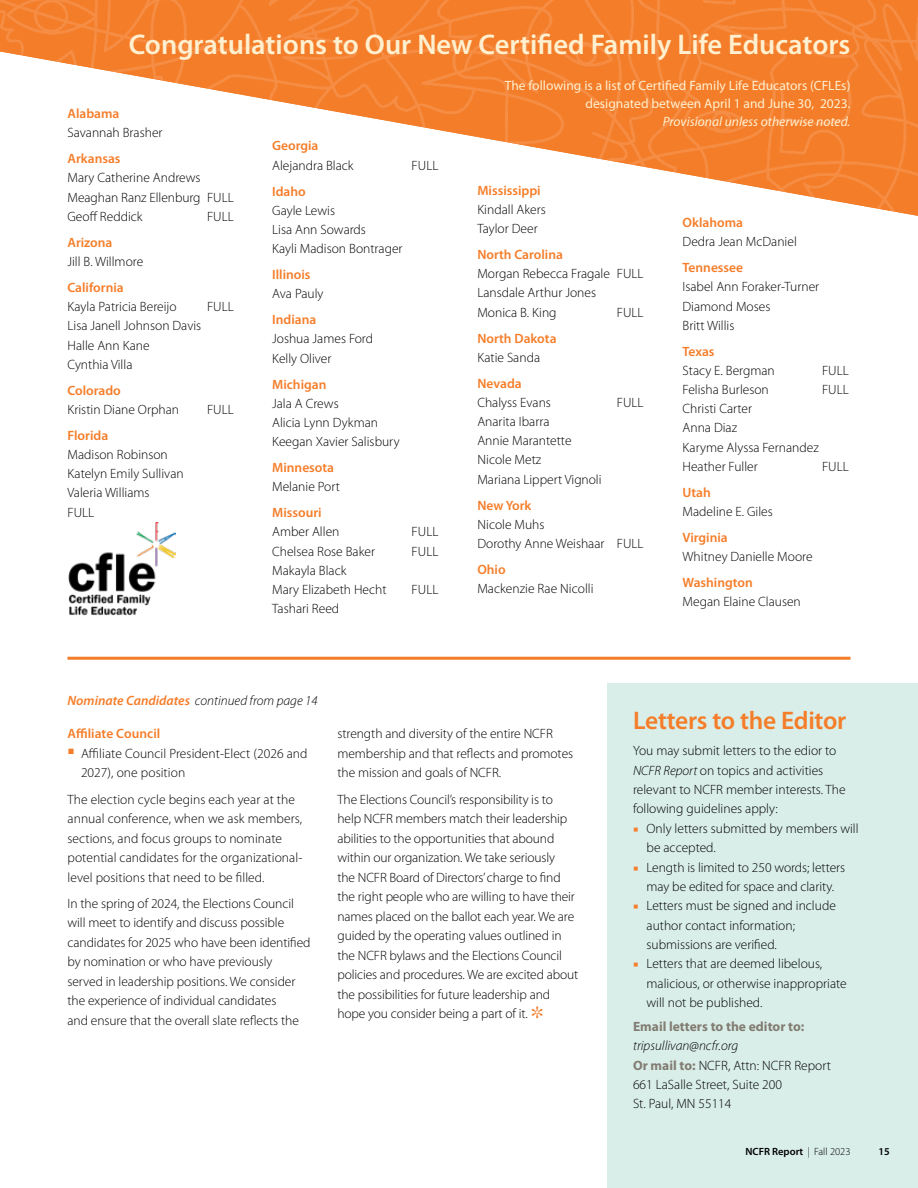
<style>
.page{position:relative;width:918px;height:1188px;background:#fff}
.page>*{position:absolute;margin:0;border:0;box-sizing:border-box;transform-origin:0 0}
.t1{font:600 28.5px "Myriad Pro";color:#fff0d0}
.t2{font:600 25.5px "Myriad Pro";letter-spacing:-.01em;color:#f57d29}
.t3{font:300 13.5px/19.2px "Myriad Pro";color:#000}
.t4{font:600 13.5px "Myriad Pro";color:#f57d29}
.t5{font:13.5px/18px "Myriad Pro";color:#fff0d0;text-align:right}
.t6{font:italic 300 13.5px "Myriad Pro";color:#000}
.t7{font:italic 13.5px "Myriad Pro";color:#fff0d0}
.t8{font:700 13.5px "Myriad Pro";color:#827c72}
.t9{font:600 10.5px "Myriad Pro";color:#000}
.s1{font-weight:600;color:#f57d29}
.s2{font-family:"Minion Pro";font-weight:400;font-size:18.3px;color:#f57d29}
.s3{font-style:italic}
.s4{font-family:"Minion Pro";font-weight:400;color:#f57d29}
.s5{font-weight:700;color:#827c72}
.s6{font-weight:300}
</style>
<div class="page">
<img style="left:0;top:0;width:918px;height:216px">
<div style="left:608px;top:684px;width:310px;height:504px;background:#d9eee8"></div>
<hr style="left:68px;top:657px;width:782px;height:3px;background:#f57d29">
<img style="left:68px;top:522px;width:107px;height:94px">
<h1 class="t1" style="left:129px;top:26px;width:723px">Congratulations to Our New Certified Family Life Educators</h1>
<p class="t5" style="left:505px;top:76px;width:347px">The following is a list of Certified Family Life Educators (CFLEs) designated between April 1 and June 30, 2023.</p>
<p class="t7" style="left:663px;top:113px;width:189px">Provisional unless otherwise noted.</p>
<p class="t4" style="left:68px;top:105px;width:53px">Alabama</p>
<p class="t3" style="left:68px;top:123px;width:97px">Savannah Brasher</p>
<p class="t4" style="left:68px;top:150px;width:55px">Arkansas</p>
<p class="t3" style="left:68px;top:168px;width:168px">Mary Catherine Andrews<br>Meaghan Ranz Ellenburg FULL<br>Geoff Reddick</p>
<p class="t4" style="left:272px;top:137px;width:48px">Georgia</p>
<p class="t3" style="left:272px;top:155px;width:83px">Alejandra Black</p>
<p class="t3" style="left:412px;top:155px;width:28px">FULL</p>
<p class="t4" style="left:272px;top:182px;width:35px">Idaho</p>
<p class="t3" style="left:272px;top:200px;width:132px">Gayle Lewis<br>Lisa Ann Sowards<br>Kayli Madison Bontrager</p>
<p class="t4" style="left:272px;top:266px;width:40px">Illinois</p>
<p class="t3" style="left:272px;top:284px;width:53px">Ava Pauly</p>
<p class="t4" style="left:272px;top:311px;width:46px">Indiana</p>
<p class="t3" style="left:272px;top:329px;width:102px">Joshua James Ford<br>Kelly Oliver</p>
<p class="t4" style="left:272px;top:375px;width:56px">Michigan</p>
<p class="t3" style="left:272px;top:393px;width:129px">Jala A Crews<br>Alicia Lynn Dykman<br>Keegan Xavier Salisbury</p>
<p class="t4" style="left:272px;top:459px;width:63px">Minnesota</p>
<p class="t3" style="left:272px;top:477px;width:69px">Melanie Port</p>
<p class="t4" style="left:272px;top:504px;width:51px">Missouri</p>
<p class="t3" style="left:272px;top:522px;width:69px">Amber Allen</p>
<p class="t3" style="left:412px;top:522px;width:28px">FULL</p>
<p class="t3" style="left:272px;top:541px;width:104px">Chelsea Rose Baker</p>
<p class="t3" style="left:412px;top:541px;width:28px">FULL</p>
<p class="t3" style="left:272px;top:561px;width:116px">Makayla Black<br>Mary Elizabeth Hecht</p>
<p class="t4" style="left:477px;top:182px;width:65px">Mississippi</p>
<p class="t3" style="left:477px;top:200px;width:70px">Kindall Akers<br>Taylor Deer</p>
<p class="t4" style="left:477px;top:246px;width:87px">North Carolina</p>
<p class="t3" style="left:477px;top:264px;width:168px">Morgan Rebecca Fragale FULL<br>Lansdale Arthur Jones<br>Monica B. King</p>
<p class="t3" style="left:207px;top:207px;width:28px">FULL</p>
<p class="t4" style="left:683px;top:214px;width:62px">Oklahoma</p>
<p class="t3" style="left:683px;top:232px;width:116px">Dedra Jean McDaniel</p>
<p class="t4" style="left:683px;top:259px;width:62px">Tennessee</p>
<p class="t3" style="left:683px;top:277px;width:138px">Isabel Ann Foraker-Turner<br>Diamond Moses<br>Britt Willis</p>
<p class="t4" style="left:683px;top:343px;width:34px">Texas</p>
<p class="t3" style="left:683px;top:361px;width:94px">Stacy E. Bergman</p>
<p class="t3" style="left:822px;top:361px;width:28px">FULL</p>
<p class="t3" style="left:683px;top:380px;width:88px">Felisha Burleson</p>
<p class="t3" style="left:822px;top:380px;width:28px">FULL</p>
<p class="t3" style="left:683px;top:399px;width:138px">Christi Carter<br>Anna Diaz<br>Karyme Alyssa Fernandez<br>Heather Fuller</p>
<p class="t4" style="left:68px;top:234px;width:46px">Arizona</p>
<p class="t3" style="left:68px;top:252px;width:77px">Jill B. Willmore</p>
<p class="t4" style="left:68px;top:279px;width:58px">California</p>
<p class="t3" style="left:68px;top:297px;width:111px">Kayla Patricia Bereijo</p>
<p class="t3" style="left:207px;top:297px;width:28px">FULL</p>
<p class="t3" style="left:68px;top:316px;width:135px">Lisa Janell Johnson Davis<br>Halle Ann Kane<br>Cynthia Villa</p>
<p class="t4" style="left:68px;top:382px;width:55px">Colorado</p>
<p class="t3" style="left:68px;top:400px;width:113px">Kristin Diane Orphan</p>
<p class="t3" style="left:207px;top:400px;width:28px">FULL</p>
<p class="t4" style="left:68px;top:427px;width:42px">Florida</p>
<p class="t3" style="left:68px;top:445px;width:118px">Madison Robinson<br>Katelyn Emily Sullivan<br>Valeria Williams<br>FULL</p>
<p class="t3" style="left:617px;top:302px;width:28px">FULL</p>
<p class="t4" style="left:477px;top:329px;width:81px">North Dakota</p>
<p class="t3" style="left:477px;top:348px;width:64px">Katie Sanda</p>
<p class="t4" style="left:477px;top:375px;width:46px">Nevada</p>
<p class="t3" style="left:477px;top:393px;width:75px">Chalyss Evans</p>
<p class="t3" style="left:617px;top:393px;width:28px">FULL</p>
<p class="t3" style="left:477px;top:412px;width:126px">Anarita Ibarra<br>Annie Marantette<br>Nicole Metz<br>Mariana Lippert Vignoli</p>
<p class="t4" style="left:477px;top:497px;width:56px">New York</p>
<p class="t3" style="left:477px;top:515px;width:168px">Nicole Muhs<br>Dorothy Anne Weishaar FULL</p>
<p class="t4" style="left:477px;top:561px;width:30px">Ohio</p>
<p class="t3" style="left:477px;top:579px;width:118px">Mackenzie Rae Nicolli</p>
<p class="t3" style="left:822px;top:457px;width:28px">FULL</p>
<p class="t4" style="left:683px;top:484px;width:30px">Utah</p>
<p class="t3" style="left:683px;top:502px;width:92px">Madeline E. Giles</p>
<p class="t4" style="left:683px;top:529px;width:47px">Virginia</p>
<p class="t3" style="left:683px;top:547px;width:132px">Whitney Danielle Moore</p>
<p class="t4" style="left:683px;top:574px;width:72px">Washington</p>
<p class="t3" style="left:683px;top:592px;width:120px">Megan Elaine Clausen</p>
<p class="t3" style="left:412px;top:580px;width:28px">FULL</p>
<p class="t3" style="left:272px;top:599px;width:69px">Tashari Reed</p>
<p class="t6" style="left:68px;top:692px;width:252px"><span class="s1">Nominate Candidates</span> continued from page 14</p>
<p class="t4" style="left:68px;top:725px;width:94px">Affiliate Council</p>
<p class="t3" style="left:81px;top:744px;width:228px;text-indent:-14px"><span class="s2">■</span> Affiliate Council President-Elect (2026 and<br>2027), one position</p>
<p class="t3" style="left:68px;top:789px;width:236px">The election cycle begins each year at the annual conference, when we ask members, sections, and focus groups to nominate potential candidates for the organizational&shy;level positions that need to be filled.</p>
<p class="t3" style="left:68px;top:894px;width:245px">In the spring of 2024, the Elections Council will meet to identify and discuss possible candidates for 2025 who have been identified by nomination or who have previously served in leadership positions. We consider the experience of individual candidates<br>and ensure that the overall slate reflects the</p>
<p class="t3" style="left:338px;top:724px;width:237px">strength and diversity of the entire NCFR membership and that reflects and promotes the mission and goals of NCFR.</p>
<p class="t3" style="left:338px;top:789px;width:242px">The Elections Council’s responsibility is to help NCFR members match their leadership abilities to the opportunities that abound within our organization. We take seriously<br>the NCFR Board of Directors’ charge to find the right people who are willing to have their names placed on the ballot each year. We are guided by the operating values outlined in the NCFR bylaws and the Elections Council policies and procedures. We are excited about the possibilities for future leadership and hope you consider being a part of it.</p>
<h2 class="t2" style="left:633px;top:704px;width:215px">Letters to the Editor</h2>
<p class="t3" style="left:633px;top:741px;width:214px">You may submit letters to the edior to <span class="s3">NCFR Report</span> on topics and activities relevant to NCFR member interests. The following guidelines apply:</p>
<p class="t3" style="left:647px;top:819px;width:214px;text-indent:-14px"><span class="s4">■</span> Only letters submitted by members will be accepted.</p>
<p class="t3" style="left:633px;top:857px;width:214px;text-align:center"><span class="s4">■</span> Length is limited to 250 words; letters may be edited for space and clarity.</p>
<p class="t3" style="left:647px;top:896px;width:191px;text-indent:-14px"><span class="s4">■</span> Letters must be signed and include author contact information; submissions are verified.</p>
<p class="t3" style="left:647px;top:954px;width:202px;text-indent:-14px"><span class="s4">■</span> Letters that are deemed libelous, malicious, or otherwise inappropriate will not be published.</p>
<p class="t8" style="left:633px;top:1018px;width:173px">Email letters to the editor to:</p>
<p class="t3" style="left:633px;top:1036px;width:199px"><span class="s3">tripsullivan@ncfr.org<br></span><span class="s5">Or mail to:</span> NCFR, Attn: NCFR Report<br>661 LaSalle Street, Suite 200<br>St. Paul, MN 55114</p>
<p class="t9" style="left:745px;top:1145px;width:107px">NCFR Report <span class="s6">| Fall 2023</span></p>
<p class="t9" style="left:879px;top:1145px;width:13px">15</p>
</div>
